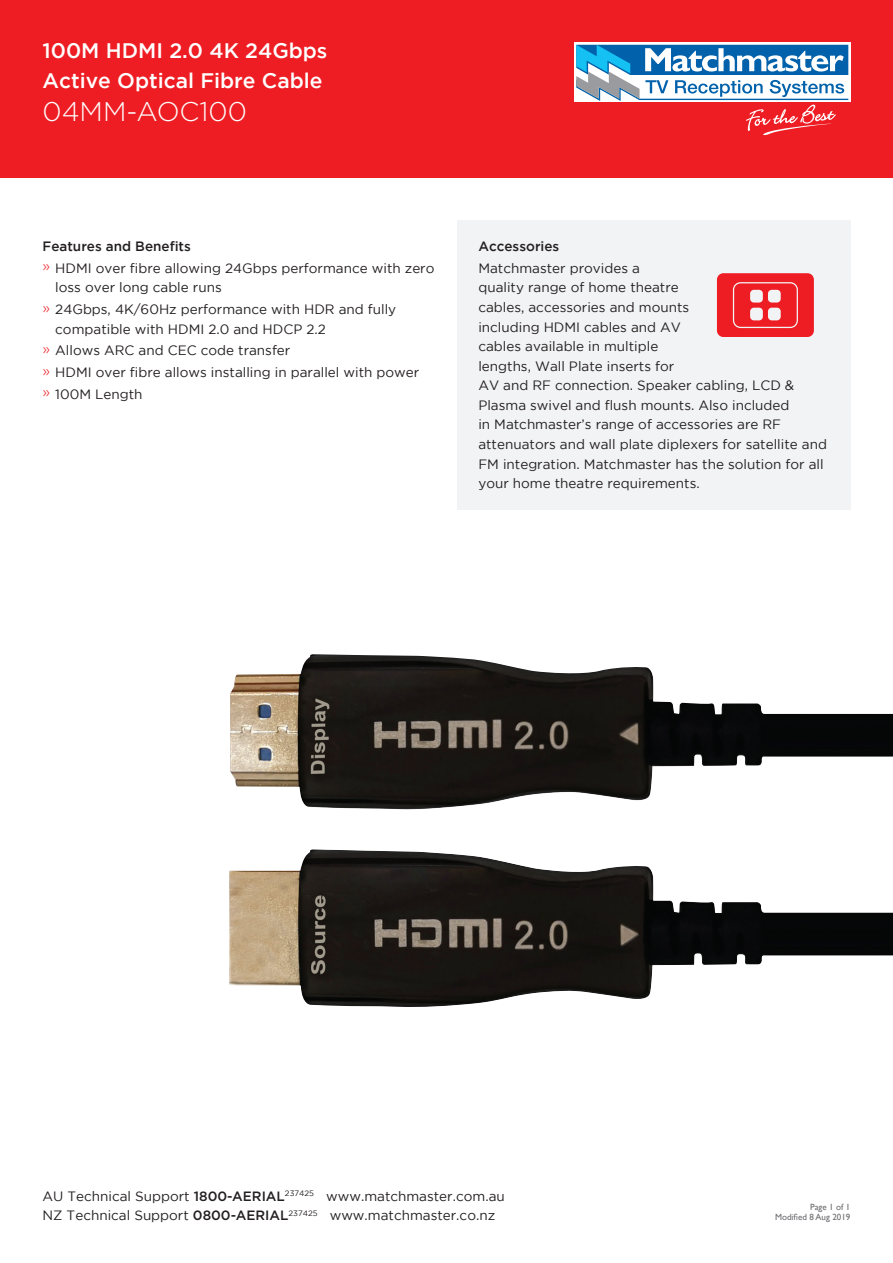
<style>
.page{position:relative;width:893px;height:1263px;background:#fff}
.page>*{position:absolute;margin:0;border:0;box-sizing:border-box;transform-origin:0 0}
.t1{font:300 27px "Gotham";color:#fff}
.t2{font:500 21px/30.5px "Gotham";color:#fff}
.t3{font:13.5px/19.5px "Gotham";color:#231f20}
.t4{font:500 13.5px "Gotham";color:#231f20}
.t5{font:9px/10.8px "Gill Sans";color:#6c6d70;text-align:right}
.s1{font-weight:500}
.s2{font-weight:300;font-size:15px;color:#ee1d23}
</style>
<div class="page">
<div style="left:0;top:0;width:893px;height:178px;background:#ee1d23"></div>
<svg style="left:574px;top:43px;width:276px;height:59px"></svg>
<svg style="left:576px;top:45px;width:272px;height:90px"></svg>
<div style="left:457px;top:220px;width:393px;height:289px;background:#f2f3f4"></div>
<svg style="left:717px;top:273px;width:97px;height:64px;background:#ee3c42"></svg>
<img style="left:229px;top:654px;width:664px;height:353px">
<h2 class="t2" style="left:43px;top:35px;width:286px">100M HDMI 2.0 4K 24Gbps<br>Active Optical Fibre Cable</h2>
<h1 class="t1" style="left:43px;top:94px;width:206px">04MM-AOC100</h1>
<p class="t3" style="left:43px;top:235px;width:393px;line-height:21.8px"><span class="s1">Features and Benefits<br></span><span class="s2">»</span> HDMI over fibre allowing 24Gbps performance with zero</p>
<p class="t3" style="left:43px;top:277px;width:355px;line-height:21.8px;text-indent:13px">loss over long cable runs<br><span class="s2">»</span> 24Gbps, 4K/60Hz performance with HDR and fully</p>
<p class="t3" style="left:43px;top:318px;width:378px;line-height:21.8px;text-indent:13px">compatible with HDMI 2.0 and HDCP 2.2<br><span class="s2">»</span> Allows ARC and CEC code transfer<br><span class="s2">»</span> HDMI over fibre allows installing in parallel with power <span class="s2">»</span> 100M Length</p>
<p class="t4" style="left:478px;top:239px;width:82px">Accessories</p>
<p class="t3" style="left:478px;top:258px;width:350px">Matchmaster provides a<br>quality range of home theatre<br>cables, accessories and mounts<br>including HDMI cables and AV<br>cables available in multiple<br>lengths, Wall Plate inserts for<br>AV and RF connection. Speaker cabling, LCD &amp; Plasma swivel and flush mounts. Also included<br>in Matchmaster’s range of accessories are RF attenuators and wall plate diplexers for satellite and FM integration. Matchmaster has the solution for all your home theatre requirements.</p>
<p class="t3" style="left:43px;top:1186px;width:464px">AU Technical Support <span class="s1">1800-AERIAL</span><sup>237425</sup> www.matchmaster.com.au<br>NZ Technical Support <span class="s1">0800-AERIAL</span><sup>237425</sup> www.matchmaster.co.nz</p>
<p class="t5" style="left:775px;top:1201px;width:77px">Page 1 of 1<br>Modified 8 Aug 2019</p>
</div>
